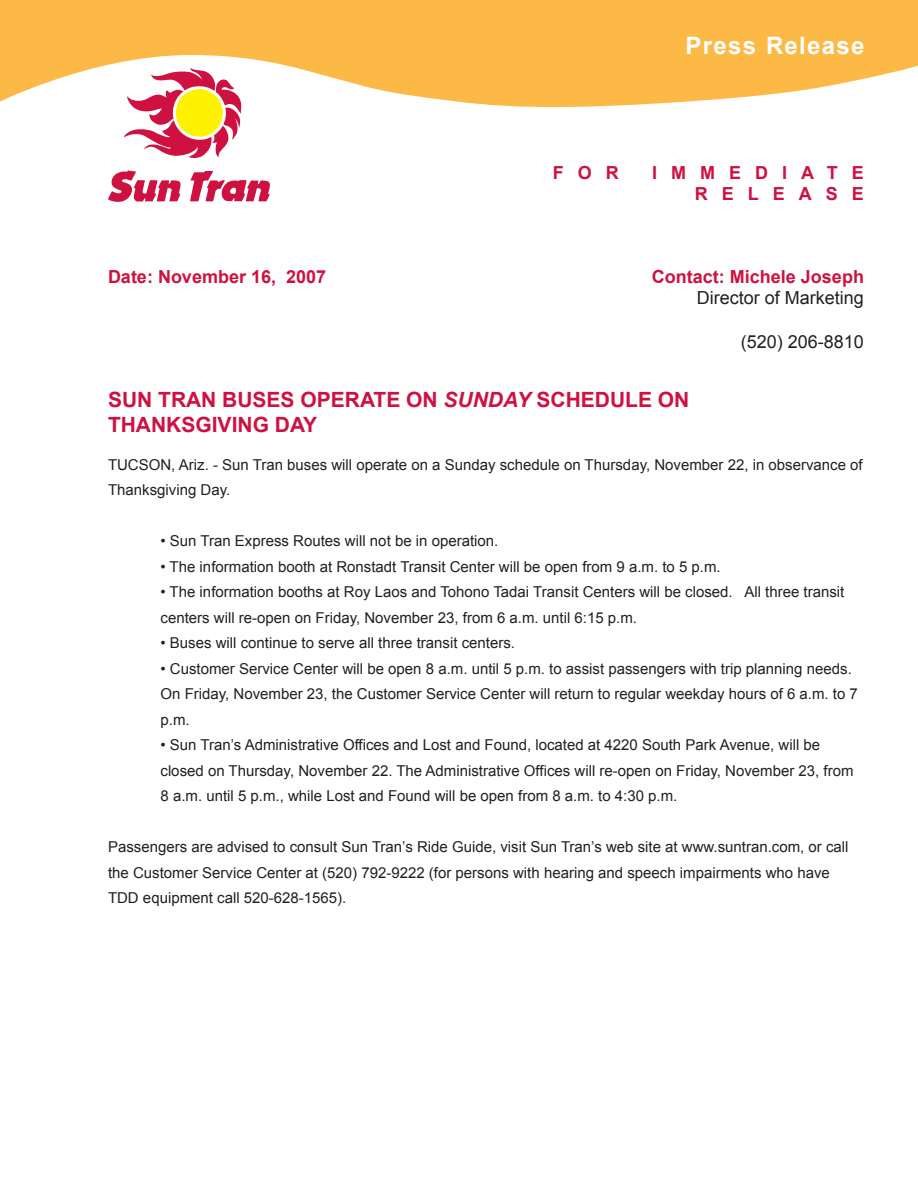
<style>
.page{position:relative;width:918px;height:1188px;background:#fff}
.page>*{position:absolute;margin:0;border:0;box-sizing:border-box;transform-origin:0 0}
.t1{font:700 24px "Arial";letter-spacing:.055em;color:#fff}
.t2{font:700 21px/25.5px "Arial";color:#ce1141}
.t3{font:700 18px "Arial";color:#ce1141}
.t4{font:18px "Arial";color:#231f20}
.t5{font:700 18px/21.6px "Arial";letter-spacing:.78em;color:#ce1141;text-align:right}
.t6{font:15px/25.5px "Arial";color:#231f20}
.s1{font-style:italic}
</style>
<div class="page">
<svg style="left:124px;top:112px;width:117px;height:46px"></svg>
<svg style="left:108px;top:170px;width:73px;height:32px"></svg>
<svg style="left:190px;top:171px;width:80px;height:30px"></svg>
<svg style="left:0;top:0;width:918px;height:112px;fill:#fdb945"></svg>
<h1 class="t1" style="left:685px;top:30px;width:181px">Press Release</h1>
<p class="t3" style="left:553px;top:160px;width:68px">FOR</p>
<p class="t5" style="left:652px;top:162px;width:213px">IMMEDIATE<br>RELEASE</p>
<p class="t3" style="left:108px;top:265px;width:220px">Date: November 16, 2007</p>
<p class="t3" style="left:652px;top:265px;width:214px">Contact: Michele Joseph</p>
<p class="t4" style="left:697px;top:286px;width:169px">Director of Marketing</p>
<p class="t4" style="left:741px;top:330px;width:125px">(520) 206-8810</p>
<h2 class="t2" style="left:108px;top:387px;width:583px">SUN TRAN BUSES OPERATE ON <span class="s1">SUNDAY</span> SCHEDULE ON<br>THANKSGIVING DAY</h2>
<p class="t6" style="left:108px;top:452px;width:756px">TUCSON, Ariz. - Sun Tran buses will operate on a Sunday schedule on Thursday, November 22, in observance of<br>Thanksgiving Day.</p>
<p class="t6" style="left:160px;top:528px;width:339px">• Sun Tran Express Routes will not be in operation.</p>
<p class="t6" style="left:160px;top:554px;width:562px">• The information booth at Ronstadt Transit Center will be open from 9 a.m. to 5 p.m.</p>
<p class="t6" style="left:160px;top:579px;width:685px">• The information booths at Roy Laos and Tohono Tadai Transit Centers will be closed. All three transit centers will re-open on Friday, November 23, from 6 a.m. until 6:15 p.m.</p>
<p class="t6" style="left:160px;top:630px;width:356px">• Buses will continue to serve all three transit centers.</p>
<p class="t6" style="left:160px;top:656px;width:699px">• Customer Service Center will be open 8 a.m. until 5 p.m. to assist passengers with trip planning needs.<br>On Friday, November 23, the Customer Service Center will return to regular weekday hours of 6 a.m. to 7 p.m.</p>
<p class="t6" style="left:160px;top:732px;width:695px">• Sun Tran’s Administrative Offices and Lost and Found, located at 4220 South Park Avenue, will be closed on Thursday, November 22. The Administrative Offices will re-open on Friday, November 23, from<br>8 a.m. until 5 p.m., while Lost and Found will be open from 8 a.m. to 4:30 p.m.</p>
<p class="t6" style="left:108px;top:834px;width:742px">Passengers are advised to consult Sun Tran’s Ride Guide, visit Sun Tran’s web site at www.suntran.com, or call the Customer Service Center at (520) 792-9222 (for persons with hearing and speech impairments who have<br>TDD equipment call 520-628-1565).</p>
</div>
